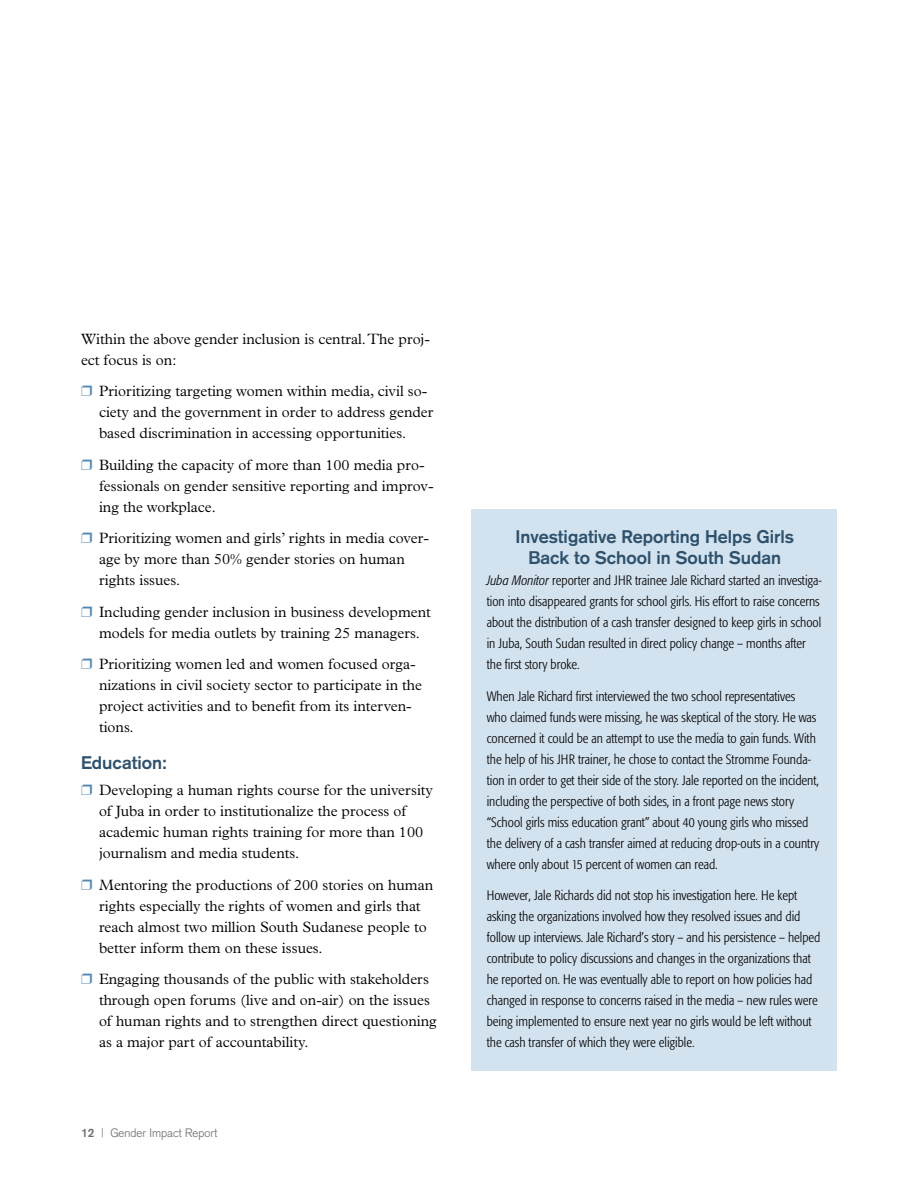
<style>
.page{position:relative;width:918px;height:1188px;background:#fff}
.page>*{position:absolute;margin:0;border:0;box-sizing:border-box;transform-origin:0 0}
.t1{font:700 18px/21px "Akzidenz Grotesk";color:#2e516c;text-align:center}
.t2{font:300 15px/21px "Plantin Std";color:#000}
.t3{font:300 condensed 13.5px/21px "Formata";color:#000}
.t4{font:300 12px "Akzidenz Grotesk";color:#6d6e71}
.s1{color:#5489b4}
.s2{font-weight:700}
.s3{font-style:italic}
</style>
<div class="page">
<div style="left:472px;top:509px;width:365px;height:562px;background:#d3e2ef"></div>
<p class="t2" style="left:81px;top:329px;width:351px">Within the above gender inclusion is central. The proj&shy;ect focus is on:</p>
<p class="t2" style="left:99px;top:382px;width:336px;text-indent:-18px"><span class="s1">❒</span> Prioritizing targeting women within media, civil so&shy;ciety and the government in order to address gender based discrimination in accessing opportunities.</p>
<p class="t2" style="left:99px;top:455px;width:336px;text-indent:-18px"><span class="s1">❒</span> Building the capacity of more than 100 media pro&shy;fessionals on gender sensitive reporting and improv&shy;ing the workplace.</p>
<p class="t2" style="left:99px;top:529px;width:331px;text-indent:-18px"><span class="s1">❒</span> Prioritizing women and girls’ rights in media cover&shy;age by more than 50% gender stories on human rights issues.</p>
<p class="t2" style="left:81px;top:602px;width:351px;text-align:center"><span class="s1">❒</span> Including gender inclusion in business development models for media outlets by training 25 managers.</p>
<p class="t2" style="left:99px;top:655px;width:325px;text-indent:-18px"><span class="s1">❒</span> Prioritizing women led and women focused orga&shy;nizations in civil society sector to participate in the project activities and to benefit from its interven&shy;tions.</p>
<h1 class="t1" style="left:81px;top:753px;width:88px">Education:</h1>
<p class="t2" style="left:99px;top:781px;width:336px;text-indent:-18px"><span class="s1">❒</span> Developing a human rights course for the university of Juba in order to institutionalize the process of academic human rights training for more than 100 journalism and media students.</p>
<p class="t2" style="left:99px;top:875px;width:336px;text-indent:-18px"><span class="s1">❒</span> Mentoring the productions of 200 stories on human rights especially the rights of women and girls that reach almost two million South Sudanese people to better inform them on these issues.</p>
<p class="t2" style="left:99px;top:970px;width:339px;text-indent:-18px"><span class="s1">❒</span> Engaging thousands of the public with stakeholders through open forums (live and on-air) on the issues of human rights and to strengthen direct questioning as a major part of accountability.</p>
<p class="t4" style="left:81px;top:1128px;width:138px"><span class="s2">12</span> | Gender Impact Report</p>
<h1 class="t1" style="left:516px;top:527px;width:280px">Investigative Reporting Helps Girls<br>Back to School in South Sudan</h1>
<p class="t3" style="left:487px;top:571px;width:337px"><span class="s3">Juba Monitor</span> reporter and JHR trainee Jale Richard started an investiga&shy;tion into disappeared grants for school girls. His effort to raise concerns about the distribution of a cash transfer designed to keep girls in school in Juba, South Sudan resulted in direct policy change – months after the first story broke.</p>
<p class="t3" style="left:487px;top:686px;width:334px">When Jale Richard first interviewed the two school representatives<br>who claimed funds were missing, he was skeptical of the story. He was concerned it could be an attempt to use the media to gain funds. With the help of his JHR trainer, he chose to contact the Stromme Founda&shy;tion in order to get their side of the story. Jale reported on the incident, including the perspective of both sides, in a front page news story “School girls miss education grant” about 40 young girls who missed the delivery of a cash transfer aimed at reducing drop-outs in a country where only about 15 percent of women can read.</p>
<p class="t3" style="left:487px;top:886px;width:335px">However, Jale Richards did not stop his investigation here. He kept asking the organizations involved how they resolved issues and did follow up interviews. Jale Richard’s story – and his persistence – helped contribute to policy discussions and changes in the organizations that he reported on. He was eventually able to report on how policies had changed in response to concerns raised in the media – new rules were being implemented to ensure next year no girls would be left without the cash transfer of which they were eligible.</p>
</div>
